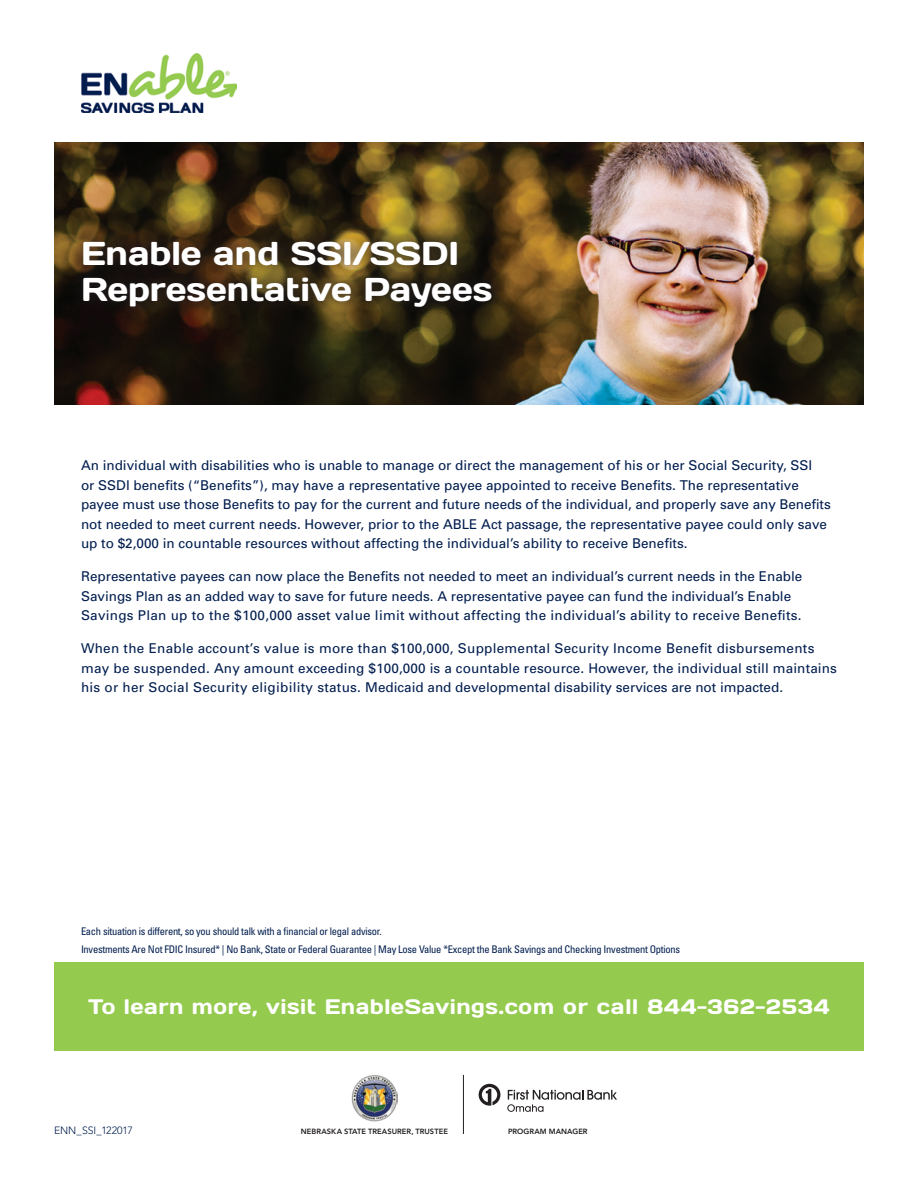
<style>
.page{position:relative;width:918px;height:1188px;background:#fff}
.page>*{position:absolute;margin:0;border:0;box-sizing:border-box;transform-origin:0 0}
.t1{font:33px/36px "Days";color:#fff}
.t2{font:21px "Days";letter-spacing:.025em;color:#fff}
.t3{font:13.5px/19.5px "Univers";color:#001d4e}
.t4{font:13.5px/19.5px "Univers";letter-spacing:.02em;color:#001d4e}
.t5{font:condensed 10.5px "Univers";letter-spacing:-.025em;color:#001d4e}
.t6{font:300 10.5px "Avenir LT Std";letter-spacing:-.01em;color:#001d4e}
.t7{font:800 7.5px "Avenir LT Std";letter-spacing:.005em;color:#231f20}
</style>
<div class="page">
<img style="left:54px;top:143px;width:810px;height:262px">
<img style="left:81px;top:53px;width:155px;height:59px">
<svg style="left:68px;top:227px;width:438px;height:94px;background:#392b15"></svg>
<div style="left:54px;top:962px;width:810px;height:88px;background:#94ca4e"></div>
<svg style="left:479px;top:1084px;width:21px;height:22px"></svg>
<svg style="left:507px;top:1090px;width:110px;height:22px"></svg>
<hr style="left:463px;top:1075px;width:1px;height:59px;background:#231f20">
<img style="left:351px;top:1075px;width:46px;height:46px">
<h1 class="t1" style="left:81px;top:234px;width:413px">Enable and SSI/SSDI<br>Representative Payees</h1>
<p class="t3" style="left:81px;top:455px;width:751px">An individual with disabilities who is unable to manage or direct the management of his or her Social Security, SSI<br>or SSDI benefits (“Benefits”), may have a representative payee appointed to receive Benefits. The representative payee must use those Benefits to pay for the current and future needs of the individual, and properly save any Benefits not needed to meet current needs. However, prior to the ABLE Act passage, the representative payee could only save up to $2,000 in countable resources without affecting the individual’s ability to receive Benefits.</p>
<p class="t3" style="left:81px;top:566px;width:723px">Representative payees can now place the Benefits not needed to meet an individual’s current needs in the Enable<br>Savings Plan as an added way to save for future needs. A representative payee can fund the individual’s Enable<br>Savings Plan up to the $100,000 asset value limit without affecting the individual’s ability to receive Benefits.</p>
<p class="t4" style="left:81px;top:638px;width:758px">When the Enable account’s value is more than $100,000, Supplemental Security Income Benefit disbursements may be suspended. Any amount exceeding $100,000 is a countable resource. However, the individual still maintains his or her Social Security eligibility status. Medicaid and developmental disability services are not impacted.</p>
<p class="t5" style="left:81px;top:925px;width:302px">Each situation is different, so you should talk with a financial or legal advisor.</p>
<p class="t5" style="left:81px;top:942px;width:601px">Investments Are Not FDIC Insured* | No Bank, State or Federal Guarantee | May Lose Value *Except the Bank Savings and Checking Investment Options</p>
<h2 class="t2" style="left:88px;top:993px;width:743px">To learn more, visit EnableSavings.com or call 844-362-2534</h2>
<p class="t6" style="left:54px;top:1124px;width:80px">ENN_SSI_122017</p>
<p class="t7" style="left:301px;top:1127px;width:149px">NEBRASKA STATE TREASURER, TRUSTEE</p>
<p class="t7" style="left:508px;top:1127px;width:81px">PROGRAM MANAGER</p>
</div>
